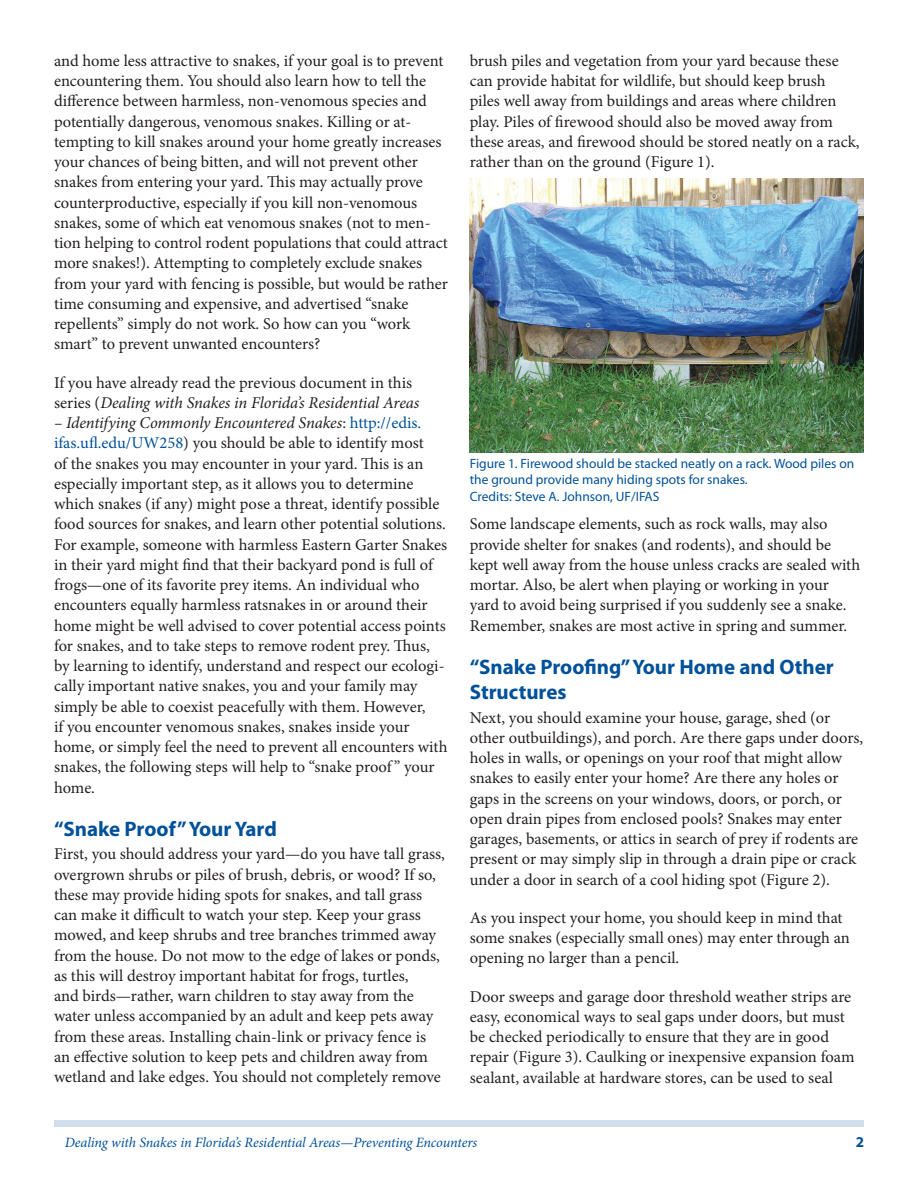
<style>
.page{position:relative;width:918px;height:1188px;background:#fff}
.page>*{position:absolute;margin:0;border:0;box-sizing:border-box;transform-origin:0 0}
.SectionHeading1{font:700 21px/25.2px "Myriad Pro";color:#01519a}
.Paragraph{font:16.5px/20.2px "Minion Pro";letter-spacing:-.005em;color:#231f20}
.PageNumber{font:700 15px "Myriad Pro";color:#01519a}
.RunningTitleItalics{font:italic 14.25px "Minion Pro";letter-spacing:-.01em;color:#01519a}
.FigureCaption{font:13.5px/16.5px "Myriad Pro";color:#01519a}
.s1{font-style:italic}
.s2{color:#01519a}
</style>
<div class="page">
<div style="left:54px;top:1120px;width:810px;height:7px;background:#d0deeb"></div>
<img style="left:470px;top:178px;width:394px;height:274px">
<p class="Paragraph" style="left:54px;top:51px;width:395px">and home less attractive to snakes, if your goal is to prevent encountering them. You should also learn how to tell the difference between harmless, non-venomous species and potentially dangerous, venomous snakes. Killing or at&shy;tempting to kill snakes around your home greatly increases your chances of being bitten, and will not prevent other snakes from entering your yard. This may actually prove counterproductive, especially if you kill non-venomous snakes, some of which eat venomous snakes (not to men&shy;tion helping to control rodent populations that could attract more snakes!). Attempting to completely exclude snakes from your yard with fencing is possible, but would be rather time consuming and expensive, and advertised “snake repellents” simply do not work. So how can you “work smart” to prevent unwanted encounters?</p>
<p class="Paragraph" style="left:54px;top:372px;width:367px">If you have already read the previous document in this series (<span class="s1">Dealing with Snakes in Florida’s Residential Areas</span></p>
<p class="Paragraph" style="left:54px;top:413px;width:395px"><span class="s1">– Identifying Commonly Encountered Snakes</span>: <span class="s2">http://edis. ifas.ufl.edu/UW258</span>) you should be able to identify most<br>of the snakes you may encounter in your yard. This is an especially important step, as it allows you to determine which snakes (if any) might pose a threat, identify possible food sources for snakes, and learn other potential solutions.<br>For example, someone with harmless Eastern Garter Snakes in their yard might find that their backyard pond is full of frogs—one of its favorite prey items. An individual who encounters equally harmless ratsnakes in or around their home might be well advised to cover potential access points for snakes, and to take steps to remove rodent prey. Thus, by learning to identify, understand and respect our ecologi&shy;cally important native snakes, you and your family may simply be able to coexist peacefully with them. However,<br>if you encounter venomous snakes, snakes inside your home, or simply feel the need to prevent all encounters with snakes, the following steps will help to “snake proof ” your home.</p>
<p class="SectionHeading1" style="left:54px;top:816px;width:224px">“Snake Proof” Your Yard</p>
<p class="Paragraph" style="left:54px;top:844px;width:393px">First, you should address your yard—do you have tall grass, overgrown shrubs or piles of brush, debris, or wood? If so, these may provide hiding spots for snakes, and tall grass can make it difficult to watch your step. Keep your grass mowed, and keep shrubs and tree branches trimmed away from the house. Do not mow to the edge of lakes or ponds, as this will destroy important habitat for frogs, turtles,<br>and birds—rather, warn children to stay away from the water unless accompanied by an adult and keep pets away from these areas. Installing chain-link or privacy fence is an effective solution to keep pets and children away from wetland and lake edges. You should not completely remove</p>
<p class="Paragraph" style="left:470px;top:51px;width:391px">brush piles and vegetation from your yard because these can provide habitat for wildlife, but should keep brush piles well away from buildings and areas where children play. Piles of firewood should also be moved away from these areas, and firewood should be stored neatly on a rack, rather than on the ground (Figure 1).</p>
<p class="FigureCaption" style="left:470px;top:455px;width:386px">Figure 1. Firewood should be stacked neatly on a rack. Wood piles on the ground provide many hiding spots for snakes.</p>
<p class="FigureCaption" style="left:470px;top:488px;width:191px">Credits: Steve A. Johnson, UF/IFAS</p>
<p class="Paragraph" style="left:470px;top:514px;width:392px">Some landscape elements, such as rock walls, may also provide shelter for snakes (and rodents), and should be kept well away from the house unless cracks are sealed with mortar. Also, be alert when playing or working in your yard to avoid being surprised if you suddenly see a snake.<br>Remember, snakes are most active in spring and summer.</p>
<p class="SectionHeading1" style="left:470px;top:654px;width:366px">“Snake Proofing” Your Home and Other<br>Structures</p>
<p class="Paragraph" style="left:470px;top:707px;width:395px">Next, you should examine your house, garage, shed (or other outbuildings), and porch. Are there gaps under doors, holes in walls, or openings on your roof that might allow snakes to easily enter your home? Are there any holes or gaps in the screens on your windows, doors, or porch, or open drain pipes from enclosed pools? Snakes may enter garages, basements, or attics in search of prey if rodents are present or may simply slip in through a drain pipe or crack under a door in search of a cool hiding spot (Figure 2).</p>
<p class="Paragraph" style="left:470px;top:908px;width:382px">As you inspect your home, you should keep in mind that some snakes (especially small ones) may enter through an opening no larger than a pencil.</p>
<p class="Paragraph" style="left:470px;top:986px;width:386px">Door sweeps and garage door threshold weather strips are easy, economical ways to seal gaps under doors, but must be checked periodically to ensure that they are in good repair (Figure 3). Caulking or inexpensive expansion foam sealant, available at hardware stores, can be used to seal</p>
<p class="RunningTitleItalics" style="left:65px;top:1133px;width:414px">Dealing with Snakes in Florida’s Residential Areas—Preventing Encounters</p>
<p class="PageNumber" style="left:856px;top:1133px;width:10px">2</p>
</div>
